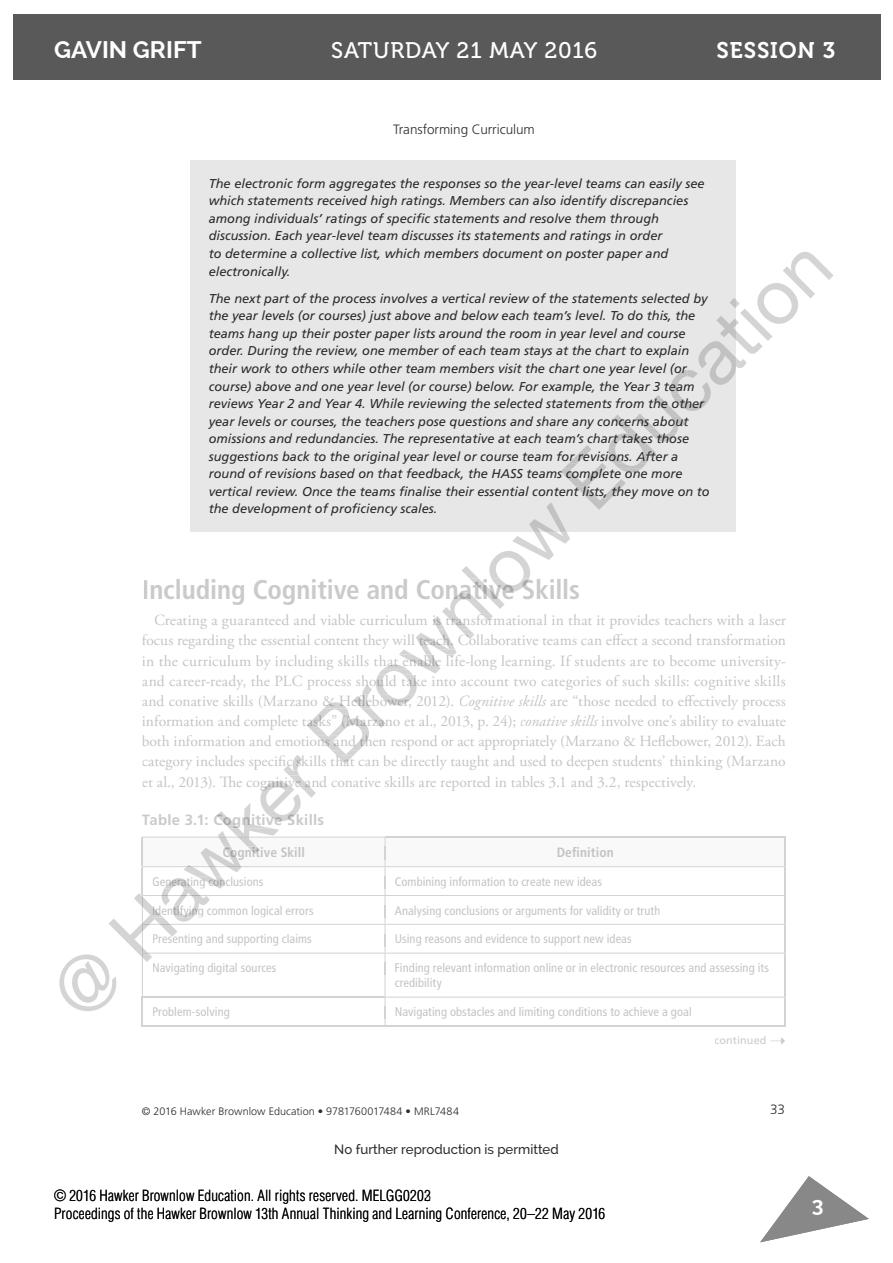
<style>
.page{position:relative;width:893px;height:1263px;background:#fff}
.page>*{position:absolute;margin:0;border:0;box-sizing:border-box;transform-origin:0 0}
.t1{font:700 condensed 27px "Frutiger LT Std";color:#cacaca}
.t2{font:700 24px "Raleway";color:#fff}
.t3{font:22.5px "Museo 500";letter-spacing:.04em;color:#fff}
.t4{font:22.5px "Museo 700";letter-spacing:.04em;color:#fff}
.t5{font:700 21px "Raleway";color:#fff}
.t6{font:15.6px/20.2px "Adobe Garamond Pro";color:#c4c4c4;text-align:justify}
.t7{font:300 condensed 15px/18px "Helvetica LT Std";letter-spacing:.01em;color:#000}
.t8{font:700 14.85px "Frutiger LT Std";letter-spacing:.02em;color:#cacaca}
.t9{font:500 13.5px "Raleway";color:#2b2b2b}
.t10{font:300 13.5px "Frutiger LT Std";letter-spacing:-.005em;color:#2b2b2b}
.t11{font:700 condensed 13.5px "Frutiger LT Std";letter-spacing:.005em;color:#c4c4c4}
.t12{font:700 condensed 13.5px "Frutiger LT Std";color:#a4a4a4}
.t13{font:italic 12.9px/17.5px "Frutiger LT Std";color:#2b2b2b}
.t14{font:italic 12.9px "Frutiger LT Std";color:#272727}
.t15{font:condensed 12.45px/15.1px "Frutiger LT Std";letter-spacing:.005em;color:#c4c4c4}
.t16{font:condensed 12.45px "Frutiger LT Std";letter-spacing:.005em;color:#a4a4a4}
.t17{font:300 10.8px "Frutiger LT Std";letter-spacing:.005em;color:#2b2b2b}
.t18{font:10.8px "Frutiger LT Std";letter-spacing:.005em;color:#cacaca}
.s1{color:#272727}
.s2{color:#a9a9a9}
.s3{color:#a4a4a4}
.s4{font-style:italic}
.s5{color:#c4c4c4}
</style>
<div class="page">
<div style="left:13px;top:14px;width:867px;height:65px;background:#595959"></div>
<svg style="left:760px;top:1176px;width:109px;height:66px"></svg>
<hr style="left:142px;top:1025px;width:644px;height:1px;background:#d3d3d3">
<div style="left:190px;top:160px;width:546px;height:372px;background:#e7e7e7"></div>
<svg style="left:59px;top:551px;width:727px;height:474px"></svg>
<svg style="left:512px;top:252px;width:322px;height:308px"></svg>
<svg style="left:529px;top:298px;width:207px;height:234px"></svg>
<svg style="left:561px;top:370px;width:144px;height:129px"></svg>
<h2 class="t2" style="left:54px;top:36px;width:149px">GAVIN GRIFT</h2>
<h3 class="t3" style="left:331px;top:42px;width:267px">SATURDAY 21 MAY 2016</h3>
<h3 class="t4" style="left:717px;top:42px;width:120px">SESSION 3</h3>
<p class="t10" style="left:393px;top:122px;width:143px">Transforming Curriculum</p>
<p class="t13" style="left:209px;top:175px;width:497px">The electronic form aggregates the responses so the year-level teams can easily see which statements received high ratings. Members can also identify discrepancies among individuals’ ratings of specific statements and resolve them through discussion. Each year-level team discusses its statements and ratings in order<br>to determine a collective list, which members document on poster paper and electronically.</p>
<p class="t13" style="left:209px;top:290px;width:503px">The next part of the process involves a vertical review of the statements selected by the year levels (or courses) just above and below each team’s level. To do this, the teams hang up their poster paper lists around the room in year level and course order. During the review, one member of each team stays at the chart to explain their work to others while other team members visit the chart one year level (<span class="s1">or </span>course) above and one year level (or course) below. For example, the Year 3 t m reviews Year 2 and Year 4. While reviewing the selected statements from t<span class="s1">he other </span>year levels or courses, the teachers pose questions and share any co<span class="s1">ncerns about </span>omissions and redundancies. The representative at each team’s <span class="s1">chart takes tho</span>se suggestions back to the original year level or course team f<span class="s1">or revisions. Aft</span>er a round of revisions based on that feedback, the HASS team<span class="s1">s complete one</span> more vertical review. Once the teams finalise their essential conten<span class="s1">t lists, th</span>ey move on to the development of proficiency scales.</p>
<p class="t14" style="left:669px;top:380px;width:16px">ea</p>
<h1 class="t1" style="left:142px;top:576px;width:440px">Including Cognitive and Co<span class="s2">native S</span>kills</h1>
<p class="t6" style="left:142px;top:611px;width:646px;text-indent:12px">Creating a guaranteed and viable curriculum <span class="s3">is transfor</span>mational in that it provides teachers with a laser focus regarding the essential content they will <span class="s3">teach. Co</span>llaborative teams can effect a second transformation in the curriculum by including skills t<span class="s3">hat enable li</span>fe-long learning. If students are to become university&shy;and career-ready, the PLC process s<span class="s3">hould tak</span>e into account two categories of such skills: cognitive skills and conative skills (Marzano <span class="s3">&amp; Hefle</span>b<span class="s3">ower,</span> 2012). <span class="s4">Cognitive skills</span> are “those needed to effectively process information and complete t<span class="s3">asks” (Marzan</span>o et al., 2013, p. 24); <span class="s4">conative skills</span> involve one’s ability to evaluate both information and emotio<span class="s3">ns and th</span>en respond or act appropriately (Marzano &amp; Heflebower, 2012). Each category includes specifi<span class="s3">c sk</span>ills t<span class="s3">hat</span> can be directly taught and used to deepen students’ thinking (Marzano et al., 2013). The co<span class="s3">gnitive an</span>d conative skills are reported in tables 3.1 and 3.2, respectively.</p>
<p class="t8" style="left:142px;top:811px;width:184px">Table 3.1: <span class="s2">Cognitive S</span>kills</p>
<p class="t11" style="left:222px;top:846px;width:84px"><span class="s3">Co</span>g ive Skill</p>
<p class="t11" style="left:557px;top:846px;width:58px">Definition</p>
<p class="t16" style="left:152px;top:875px;width:113px"><span class="s5">G</span>enerating con<span class="s5">clusions</span></p>
<p class="t15" style="left:395px;top:874px;width:209px">Combining information to create new ideas</p>
<p class="t15" style="left:152px;top:903px;width:163px"><span class="s3">Identifying</span> common logical errors</p>
<p class="t15" style="left:395px;top:903px;width:267px">Analysing conclusions or arguments for validity or truth</p>
<p class="t15" style="left:152px;top:932px;width:161px">Presenting and supporting claims</p>
<p class="t15" style="left:395px;top:932px;width:238px">Using reasons and evidence to support new ideas</p>
<p class="t15" style="left:152px;top:961px;width:126px">Navigating digital sources</p>
<p class="t15" style="left:395px;top:961px;width:376px">Finding relevant information online or in electronic resources and assessing its credibility</p>
<p class="t15" style="left:152px;top:1005px;width:79px">Problem-solving</p>
<p class="t15" style="left:395px;top:1005px;width:299px">Navigating obstacles and limiting conditions to achieve a goal</p>
<p class="t18" style="left:715px;top:1034px;width:53px">continued</p>
<p class="t12" style="left:245px;top:846px;width:17px">nit</p>
<p class="t17" style="left:142px;top:1106px;width:319px">© 2016 Hawker Brownlow Education • 9781760017484 • MRL7484</p>
<p class="t10" style="left:770px;top:1103px;width:16px">33</p>
<p class="t9" style="left:334px;top:1142px;width:226px">No further reproduction is permitted</p>
<p class="t7" style="left:54px;top:1189px;width:553px">© 2016 Hawker Brownlow Education. All rights reserved. MELGG0202<br>Proceedings of the Hawker Brownlow 13th Annual Thinking and Learning Conference, 20–22 May 2016</p>
<h3 class="t5" style="left:812px;top:1193px;width:13px">3</h3>
<p class="t7" style="left:424px;top:1189px;width:8px">3</p>
</div>
